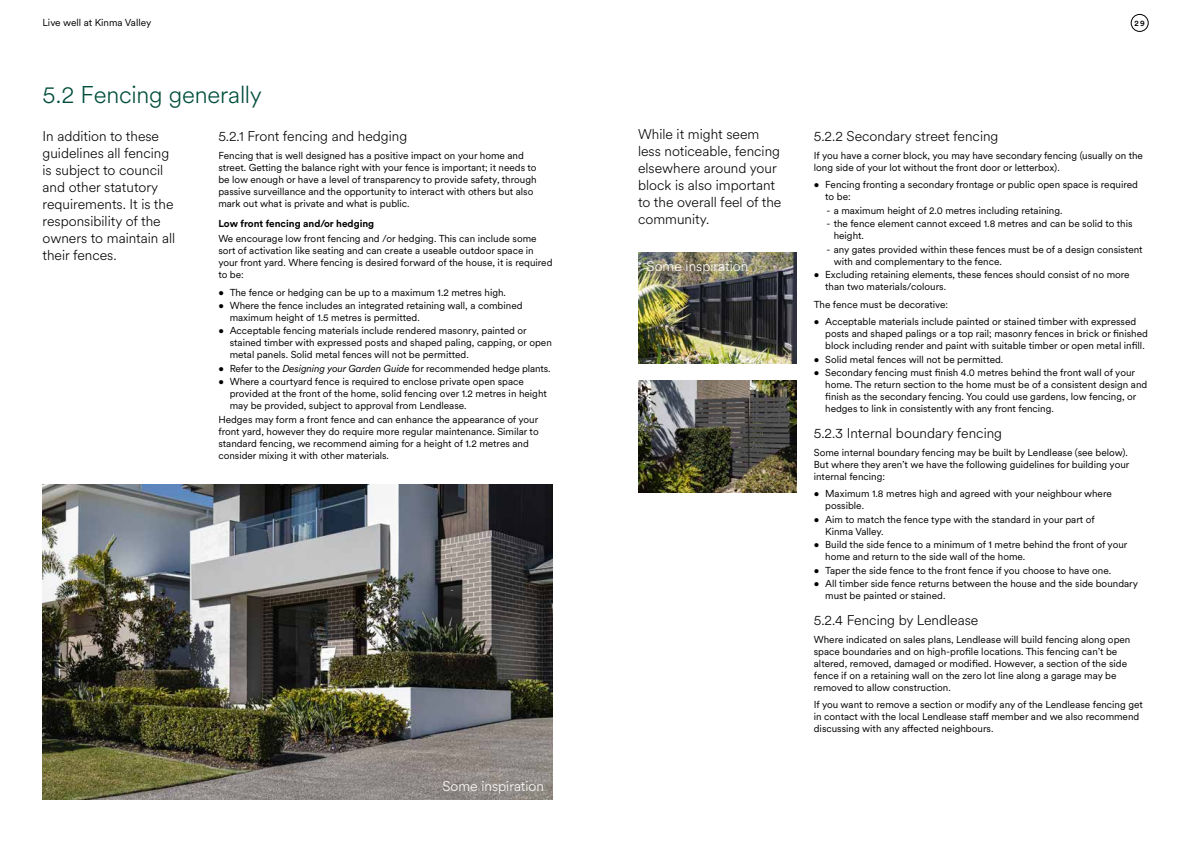
<style>
.page{position:relative;width:1191px;height:842px;background:#fff}
.page>*{position:absolute;margin:0;border:0;box-sizing:border-box;transform-origin:0 0}
.t1{font:300 24px "Circular XX";letter-spacing:-.01em;color:#004d3b}
.t2{font:300 14px/17px "Circular XX";color:#000}
.t3{font:300 14px "Circular XX";color:#fff}
.t4{font:10px/12px "Circular XX";color:#000}
.t5{font:700 10px "Circular Std";color:#000}
.t6{font:500 8px "Circular Std";color:#000}
.s1{font-style:italic}
</style>
<div class="page">
<img style="left:43px;top:485px;width:510px;height:314px">
<img style="left:638px;top:252px;width:159px;height:112px">
<img style="left:638px;top:381px;width:159px;height:112px">
<div style="left:1131px;top:14px;width:17px;height:18px;border:1px solid #000;border-radius:50%"></div>
<p class="t4" style="left:43px;top:16px;width:110px">Live well at Kinma Valley</p>
<p class="t6" style="left:1134px;top:18px;width:12px">29</p>
<h1 class="t1" style="left:43px;top:79px;width:221px">5.2 Fencing generally</h1>
<h2 class="t2" style="left:43px;top:127px;width:134px">In addition to these guidelines all fencing is subject to council and other statutory requirements. It is the responsibility of the owners to maintain all their fences.</h2>
<h2 class="t2" style="left:218px;top:127px;width:190px">5.2.1 Front fencing and hedging</h2>
<p class="t4" style="left:218px;top:149px;width:320px">Fencing that is well designed has a positive impact on your home and street. Getting the balance right with your fence is important; it needs to be low enough or have a level of transparency to provide safety, through passive surveillance and the opportunity to interact with others but also mark out what is private and what is public.</p>
<p class="t5" style="left:218px;top:217px;width:157px">Low front fencing and/or hedging</p>
<p class="t4" style="left:218px;top:232px;width:336px">We encourage low front fencing and /or hedging. This can include some sort of activation like seating and can create a useable outdoor space in your front yard. Where fencing is desired forward of the house, it is required to be:</p>
<p class="t4" style="left:218px;top:286px;width:289px">• The fence or hedging can be up to a maximum 1.2 metres high.</p>
<p class="t4" style="left:230px;top:299px;width:294px;text-indent:-11px">• Where the fence includes an integrated retaining wall, a combined maximum height of 1.5 metres is permitted.</p>
<p class="t4" style="left:230px;top:324px;width:324px;text-indent:-11px">• Acceptable fencing materials include rendered masonry, painted or stained timber with expressed posts and shaped paling, capping, or open metal panels. Solid metal fences will not be permitted.</p>
<p class="t4" style="left:218px;top:362px;width:334px">• Refer to the <span class="s1">Designing your Garden Guide</span> for recommended hedge plants.</p>
<p class="t4" style="left:230px;top:375px;width:319px;text-indent:-11px">• Where a courtyard fence is required to enclose private open space provided at the front of the home, solid fencing over 1.2 metres in height may be provided, subject to approval from Lendlease.</p>
<p class="t4" style="left:218px;top:413px;width:322px">Hedges may form a front fence and can enhance the appearance of your front yard, however they do require more regular maintenance. Similar to standard fencing, we recommend aiming for a height of 1.2 metres and consider mixing it with other materials.</p>
<h2 class="t3" style="left:442px;top:777px;width:103px">Some inspiration</h2>
<h2 class="t2" style="left:638px;top:126px;width:145px">While it might seem less noticeable, fencing elsewhere around your block is also important to the overall feel of the community.</h2>
<h2 class="t3" style="left:646px;top:257px;width:103px">Some inspiration</h2>
<h2 class="t2" style="left:814px;top:127px;width:186px">5.2.2 Secondary street fencing</h2>
<p class="t4" style="left:814px;top:149px;width:331px">If you have a corner block, you may have secondary fencing (usually on the long side of your lot without the front door or letterbox).</p>
<p class="t4" style="left:825px;top:178px;width:314px;text-indent:-11px">• Fencing fronting a secondary frontage or public open space is required to be:</p>
<p class="t4" style="left:826px;top:204px;width:237px">- a maximum height of 2.0 metres including retaining.</p>
<p class="t4" style="left:833px;top:217px;width:300px;text-indent:-7px">- the fence element cannot exceed 1.8 metres and can be solid to this height.</p>
<p class="t4" style="left:833px;top:243px;width:310px;text-indent:-7px">- any gates provided within these fences must be of a design consistent with and complementary to the fence.</p>
<p class="t4" style="left:825px;top:268px;width:306px;text-indent:-11px">• Excluding retaining elements, these fences should consist of no more than two materials/colours.</p>
<p class="t4" style="left:814px;top:298px;width:136px">The fence must be decorative:</p>
<p class="t4" style="left:825px;top:315px;width:324px;text-indent:-11px">• Acceptable materials include painted or stained timber with expressed posts and shaped palings or a top rail; masonry fences in brick or finished block including render and paint with suitable timber or open metal infill.</p>
<p class="t4" style="left:814px;top:353px;width:191px">• Solid metal fences will not be permitted.</p>
<p class="t4" style="left:825px;top:366px;width:324px;text-indent:-11px">• Secondary fencing must finish 4.0 metres behind the front wall of your home. The return section to the home must be of a consistent design and finish as the secondary fencing. You could use gardens, low fencing, or hedges to link in consistently with any front fencing.</p>
<h2 class="t2" style="left:814px;top:424px;width:190px">5.2.3 Internal boundary fencing</h2>
<p class="t4" style="left:814px;top:446px;width:317px">Some internal boundary fencing may be built by Lendlease (see below).<br>But where they aren’t we have the following guidelines for building your internal fencing:</p>
<p class="t4" style="left:825px;top:487px;width:288px;text-indent:-11px">• Maximum 1.8 metres high and agreed with your neighbour where possible.</p>
<p class="t4" style="left:825px;top:513px;width:271px;text-indent:-11px">• Aim to match the fence type with the standard in your part of<br>Kinma Valley.</p>
<p class="t4" style="left:825px;top:538px;width:304px;text-indent:-11px">• Build the side fence to a minimum of 1 metre behind the front of your home and return to the side wall of the home.</p>
<p class="t4" style="left:814px;top:564px;width:299px">• Taper the side fence to the front fence if you choose to have one.</p>
<p class="t4" style="left:825px;top:577px;width:314px;text-indent:-11px">• All timber side fence returns between the house and the side boundary must be painted or stained.</p>
<h2 class="t2" style="left:814px;top:611px;width:166px">5.2.4 Fencing by Lendlease</h2>
<p class="t4" style="left:814px;top:633px;width:318px">Where indicated on sales plans, Lendlease will build fencing along open space boundaries and on high-profile locations. This fencing can’t be altered, removed, damaged or modified. However, a section of the side fence if on a retaining wall on the zero lot line along a garage may be removed to allow construction.</p>
<p class="t4" style="left:814px;top:698px;width:330px">If you want to remove a section or modify any of the Lendlease fencing get in contact with the local Lendlease staff member and we also recommend discussing with any affected neighbours.</p>
</div>
